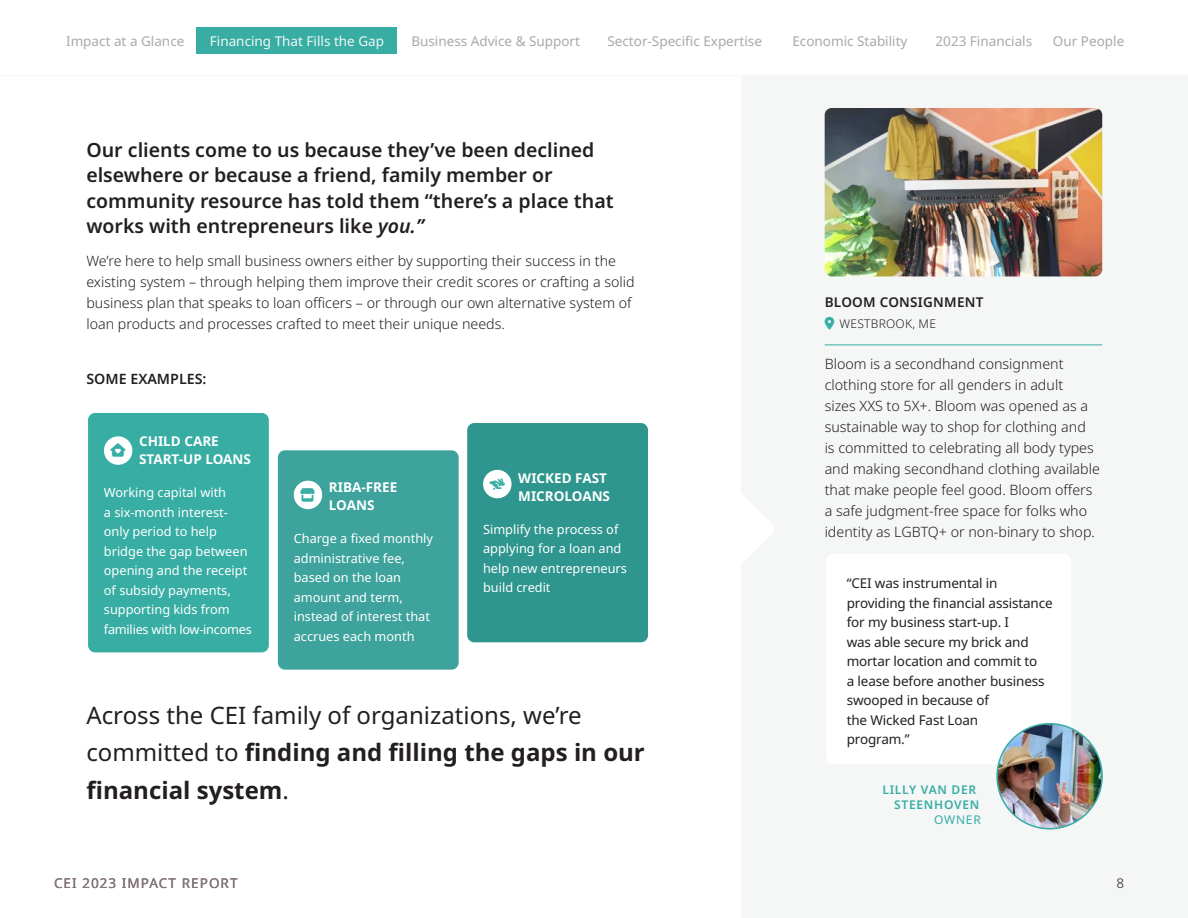
<style>
.page{position:relative;width:1188px;height:918px;background:#fff}
.page>*{position:absolute;margin:0;border:0;box-sizing:border-box;transform-origin:0 0}
.P1_-_Regular__Black{font:24px/37.5px "Noto Sans";color:#231f20}
.H2_-_Subhead__Medium{font:600 19.5px/25.5px "Noto Sans";color:#231f20}
.P1_-_Regular__Black-2{font:300 14.25px/21px "Noto Sans";color:#231f20}
.P1_-_Regular__Black-3{font:600 14.25px "Noto Sans";color:#231f20}
.t1{font:13.5px/19.5px "Noto Sans";letter-spacing:-.01em;color:#231f20}
.t2{font:13.5px "Noto Sans";color:#a8a9ad}
.P1_-_Regular__Black-4{font:700 13.5px/18px "Noto Sans";color:#fff}
.t3{font:13.5px "Noto Sans";color:#f5f7f7}
.t4{font:13.5px "Noto Sans";letter-spacing:.08em;color:#87787a}
.P1_-_Regular__Black-5{font:600 13.5px "Noto Sans";letter-spacing:.02em;color:#231f20}
.t5{font:13.5px "Font Awesome 6 Pro Solid";color:#37ada3}
.t6{font:13.5px "Noto Sans";color:#625659}
.P1_-_Regular__Black-6{font:12.75px/19.5px "Noto Sans";color:#fff}
.Quote__Prn_Name___Title{font:600 12px "Noto Sans";letter-spacing:.06em;color:#37ada3}
.P1_-_Regular__Black-7{font:300 12px "Noto Sans";letter-spacing:.02em;color:#231f20}
.Quote__Prn_Name___Title-2{font:12px "Noto Sans";letter-spacing:.06em;color:#37ada3}
.s1{font-style:italic}
.s2{font-weight:700}
</style>
<div class="page">
<div style="left:742px;top:76px;width:446px;height:842px;background:#f5f7f7"></div>
<hr style="left:0;top:75px;width:1188px;height:1px;background:#f5f7f7">
<div style="left:88px;top:413px;width:181px;height:239px;background:#37ada3;border-radius:7px"></div>
<div style="left:104px;top:436px;width:28px;height:29px;background:#fff;border-radius:50%"></div>
<div style="left:278px;top:450px;width:181px;height:220px;background:#3da39c;border-radius:7px"></div>
<div style="left:294px;top:481px;width:28px;height:28px;background:#fff;border-radius:50%"></div>
<div style="left:467px;top:423px;width:181px;height:219px;background:#2e968e;border-radius:7px"></div>
<div style="left:483px;top:470px;width:29px;height:28px;background:#fff;border-radius:50%"></div>
<hr style="left:825px;top:345px;width:277px;height:1px;background:#37ada3">
<img style="left:825px;top:108px;width:277px;height:168px">
<div style="left:826px;top:554px;width:245px;height:210px;background:#fff;border-radius:7px"></div>
<img style="left:997px;top:724px;width:105px;height:105px;border-radius:52px">
<div style="left:996px;top:723px;width:107px;height:107px;border:2px solid #37ada3;border-radius:50%"></div>
<div style="left:197px;top:27px;width:200px;height:27px;background:#37ada3"></div>
<p class="t2" style="left:66px;top:31px;width:120px">Impact at a Glance</p>
<p class="t3" style="left:210px;top:31px;width:176px">Financing That Fills the Gap</p>
<p class="t2" style="left:411px;top:31px;width:170px">Business Advice &amp; Support</p>
<p class="t2" style="left:607px;top:31px;width:156px">Sector-Specific Expertise</p>
<p class="t2" style="left:792px;top:31px;width:117px">Economic Stability</p>
<p class="t2" style="left:936px;top:31px;width:98px">2023 Financials</p>
<p class="t2" style="left:1053px;top:31px;width:73px">Our People</p>
<p class="H2_-_Subhead__Medium" style="left:86px;top:137px;width:529px">Our clients come to us because they’ve been declined elsewhere or because a friend, family member or community resource has told them “there’s a place that works with entrepreneurs like <span class="s1">you.”</span></p>
<p class="P1_-_Regular__Black-2" style="left:86px;top:251px;width:550px">We’re here to help small business owners either by supporting their success in the existing system – through helping them improve their credit scores or crafting a solid business plan that speaks to loan officers – or through our own alternative system of loan products and processes crafted to meet their unique needs.</p>
<p class="P1_-_Regular__Black-3" style="left:86px;top:368px;width:122px">SOME EXAMPLES:</p>
<p class="P1_-_Regular__Black-4" style="left:139px;top:433px;width:113px">CHILD CARE<br>START-UP LOANS</p>
<p class="P1_-_Regular__Black-6" style="left:104px;top:483px;width:150px">Working capital with<br>a six-month interest&shy;only period to help bridge the gap between opening and the receipt of subsidy payments, supporting kids from families with low-incomes</p>
<p class="t5" style="left:111px;top:443px;width:17px">□◆▲▼</p>
<p class="P1_-_Regular__Black-4" style="left:329px;top:479px;width:70px">RIBA-FREE<br>LOANS</p>
<p class="P1_-_Regular__Black-6" style="left:294px;top:529px;width:141px">Charge a fixed monthly administrative fee, based on the loan amount and term, instead of interest that accrues each month</p>
<p class="t5" style="left:300px;top:488px;width:17px">▲▼□</p>
<p class="P1_-_Regular__Black-4" style="left:518px;top:469px;width:93px">WICKED FAST<br>MICROLOANS</p>
<p class="P1_-_Regular__Black-6" style="left:483px;top:520px;width:145px">Simplify the process of applying for a loan and help new entrepreneurs build credit</p>
<p class="t5" style="left:490px;top:477px;width:17px">▼◆■■■</p>
<p class="P1_-_Regular__Black" style="left:86px;top:697px;width:560px">Across the CEI family of organizations, we’re committed to <span class="s2">finding and filling the gaps in our financial system</span>.</p>
<p class="t4" style="left:54px;top:874px;width:185px">CEI 2023 IMPACT REPORT</p>
<p class="P1_-_Regular__Black-5" style="left:825px;top:293px;width:160px">BLOOM CONSIGNMENT</p>
<p class="P1_-_Regular__Black-7" style="left:840px;top:315px;width:98px">WESTBROOK, ME</p>
<p class="P1_-_Regular__Black-2" style="left:825px;top:354px;width:277px">Bloom is a secondhand consignment clothing store for all genders in adult<br>sizes XXS to 5X+. Bloom was opened as a sustainable way to shop for clothing and<br>is committed to celebrating all body types and making secondhand clothing available that make people feel good. Bloom offers a safe judgment-free space for folks who identity as LGBTQ+ or non-binary to shop.</p>
<p class="t1" style="left:847px;top:574px;width:208px">“CEI was instrumental in providing the financial assistance for my business start-up. I<br>was able secure my brick and mortar location and commit to<br>a lease before another business swooped in because of<br>the Wicked Fast Loan<br>program.”</p>
<p class="Quote__Prn_Name___Title" style="left:882px;top:781px;width:95px">LILLY VAN DER</p>
<p class="Quote__Prn_Name___Title" style="left:894px;top:796px;width:87px">STEENHOVEN</p>
<p class="Quote__Prn_Name___Title-2" style="left:934px;top:811px;width:48px">OWNER</p>
<p class="t6" style="left:1117px;top:874px;width:9px">8</p>
</div>
